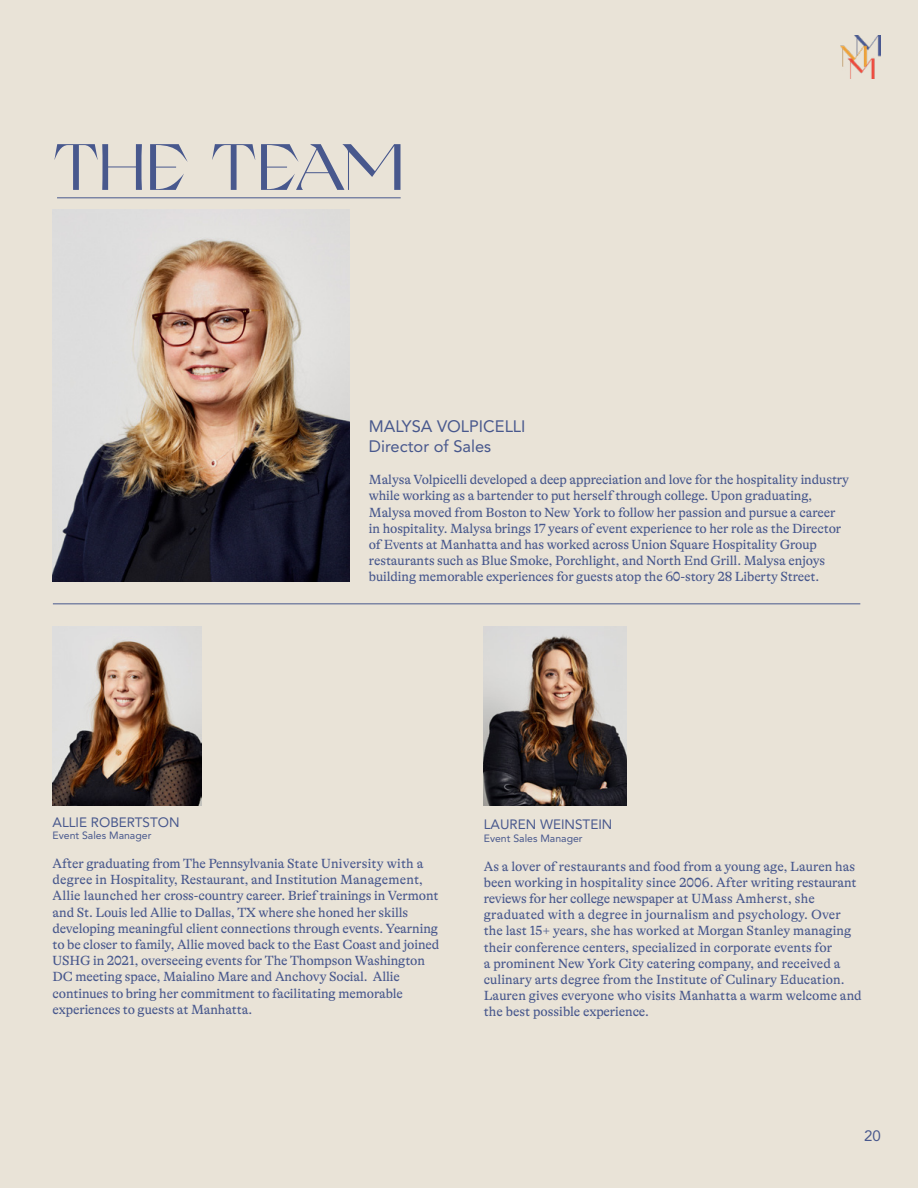
<style>
.page{position:relative;width:918px;height:1188px;background:#fff}
.page>*{position:absolute;margin:0;border:0;box-sizing:border-box;transform-origin:0 0}
.t1{font:66px "Grand Slang";letter-spacing:-.01em;color:#48588d}
.t2{font:16.5px/19.8px "Avenir LT Std";color:#48588d}
.t3{font:15px "Avenir LT Std";color:#48588d}
.t4{font:13.5px/16.2px "GT Alpina";letter-spacing:-.01em;color:#48588d}
.t5{font:13.5px "Avenir LT Std";color:#48588d}
.t6{font:10.5px "Avenir LT Std";color:#48588d}
</style>
<div class="page">
<div style="left:1px;top:0;width:917px;height:1188px;background:#e9e3d7"></div>
<img style="left:841px;top:36px;width:39px;height:43px">
<img style="left:53px;top:626px;width:148px;height:179px">
<img style="left:484px;top:626px;width:143px;height:179px">
<img style="left:53px;top:210px;width:297px;height:371px">
<hr style="left:53px;top:604px;width:807px;height:1px;background:#48588d">
<hr style="left:57px;top:198px;width:344px;height:1px;background:#48588d">
<h1 class="t1" style="left:53px;top:130px;width:353px">THE TEAM</h1>
<p class="t2" style="left:369px;top:417px;width:158px">MALYSA VOLPICELLI<br>Director of Sales</p>
<p class="t4" style="left:369px;top:472px;width:482px">Malysa Volpicelli developed a deep appreciation and love for the hospitality industry while working as a bartender to put herself through college. Upon graduating, Malysa moved from Boston to New York to follow her passion and pursue a career in hospitality. Malysa brings 17 years of event experience to her role as the Director of Events at Manhatta and has worked across Union Square Hospitality Group restaurants such as Blue Smoke, Porchlight, and North End Grill. Malysa enjoys building memorable experiences for guests atop the 60-story 28 Liberty Street.</p>
<p class="t5" style="left:53px;top:814px;width:129px">ALLIE ROBERTSTON</p>
<p class="t6" style="left:53px;top:829px;width:100px">Event Sales Manager</p>
<p class="t4" style="left:53px;top:855px;width:388px">After graduating from The Pennsylvania State University with a degree in Hospitality, Restaurant, and Institution Management, Allie launched her cross-country career. Brief trainings in Vermont and St. Louis led Allie to Dallas, TX where she honed her skills developing meaningful client connections through events. Yearning to be closer to family, Allie moved back to the East Coast and joined USHG in 2021, overseeing events for The Thompson Washington DC meeting space, Maialino Mare and Anchovy Social. Allie continues to bring her commitment to facilitating memorable experiences to guests at Manhatta.</p>
<p class="t5" style="left:484px;top:817px;width:130px">LAUREN WEINSTEIN</p>
<p class="t6" style="left:484px;top:832px;width:100px">Event Sales Manager</p>
<p class="t4" style="left:484px;top:858px;width:380px">As a lover of restaurants and food from a young age, Lauren has been working in hospitality since 2006. After writing restaurant reviews for her college newspaper at UMass Amherst, she graduated with a degree in journalism and psychology. Over the last 15+ years, she has worked at Morgan Stanley managing their conference centers, specialized in corporate events for<br>a prominent New York City catering company, and received a culinary arts degree from the Institute of Culinary Education.<br>Lauren gives everyone who visits Manhatta a warm welcome and the best possible experience.</p>
<p class="t3" style="left:864px;top:1127px;width:18px">20</p>
</div>
